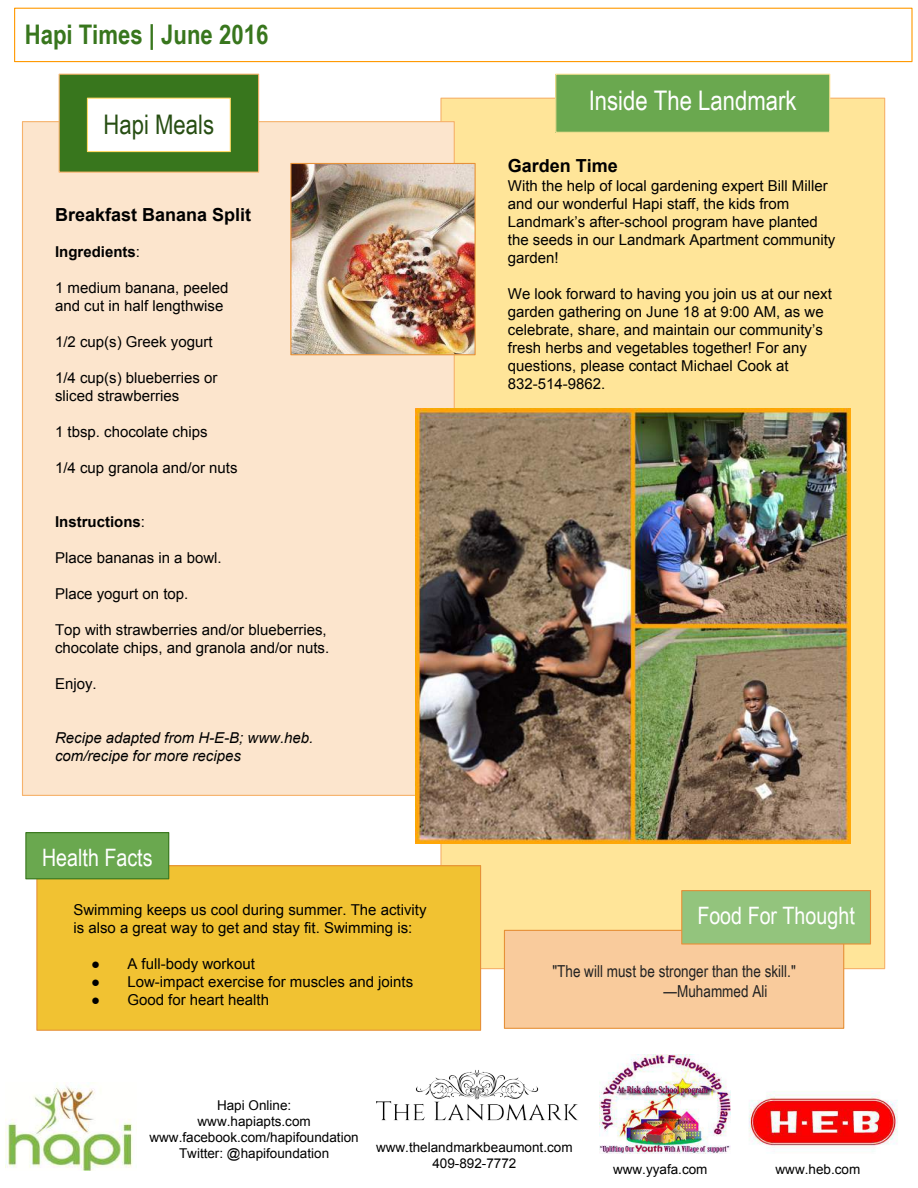
<style>
.page{position:relative;width:918px;height:1188px;background:#fff}
.page>*{position:absolute;margin:0;border:0;box-sizing:border-box;transform-origin:0 0}
.t1{font:700 27px "Arial Narrow";color:#38761d}
.t2{font:27px "Arial Narrow";color:#fff}
.t3{font:27px "Arial Narrow";color:#274e13}
.t4{font:24px "Arial Narrow";color:#fff}
.t5{font:700 18px "Arial";color:#000}
.t6{font:16.5px/20.2px "Arial Narrow";color:#222}
.t7{font:15px/18px "Arial";color:#000}
.t8{font:italic 15px/18px "Arial";color:#000}
.t9{font:700 15px "Arial";color:#000}
.t10{font:13.5px/15.8px "Arial";color:#000;text-align:center}
.s1{font-weight:400}
</style>
<div class="page">
<div style="left:441px;top:98px;width:444px;height:871px;background:#ffe599"></div>
<div style="left:22px;top:122px;width:432px;height:673px;background:#fce5cd"></div>
<div style="left:14px;top:8px;width:899px;height:54px;border:1px solid #f90"></div>
<div style="left:556px;top:74px;width:274px;height:58px;background:#6aa84f"></div>
<div style="left:555px;top:74px;width:275px;height:59px;border:1px solid #ffe599"></div>
<div style="left:59px;top:74px;width:200px;height:98px;background:#38761d"></div>
<div style="left:59px;top:74px;width:200px;height:99px;border:1px solid #f6b26b"></div>
<div style="left:87px;top:98px;width:143px;height:54px;background:#fff"></div>
<div style="left:87px;top:98px;width:144px;height:54px;border:1px solid #ffd966"></div>
<div style="left:504px;top:930px;width:340px;height:98px;background:#f9cb9c"></div>
<div style="left:504px;top:930px;width:340px;height:99px;border:1px solid #e69138"></div>
<div style="left:682px;top:891px;width:189px;height:53px;background:#93c47d"></div>
<div style="left:681px;top:890px;width:190px;height:55px;border:1px solid #e69138"></div>
<div style="left:37px;top:866px;width:444px;height:164px;background:#f1c232"></div>
<div style="left:36px;top:865px;width:445px;height:166px;border:1px solid #e69138"></div>
<div style="left:26px;top:833px;width:143px;height:46px;background:#6aa84f"></div>
<div style="left:25px;top:832px;width:144px;height:47px;border:1px solid #38761d"></div>
<img style="left:376px;top:1070px;width:202px;height:51px">
<img style="left:5px;top:1083px;width:132px;height:87px">
<img style="left:599px;top:1055px;width:131px;height:99px">
<img style="left:749px;top:1091px;width:149px;height:61px">
<img style="left:416px;top:409px;width:434px;height:434px">
<img style="left:292px;top:165px;width:182px;height:188px">
<div style="left:290px;top:163px;width:186px;height:192px;border:1px solid #e69138"></div>
<h1 class="t1" style="left:25px;top:25px;width:245px">Hapi Times | June 2016</h1>
<h1 class="t3" style="left:104px;top:115px;width:112px">Hapi Meals</h1>
<p class="t5" style="left:55px;top:208px;width:197px">Breakfast Banana Split</p>
<p class="t9" style="left:55px;top:246px;width:86px">Ingredients<span class="s1">:</span></p>
<p class="t7" style="left:55px;top:280px;width:175px">1 medium banana, peeled and cut in half lengthwise</p>
<p class="t7" style="left:55px;top:334px;width:159px">1/2 cup(s) Greek yogurt</p>
<p class="t7" style="left:55px;top:370px;width:164px">1/4 cup(s) blueberries or sliced strawberries</p>
<p class="t7" style="left:55px;top:424px;width:154px">1 tbsp. chocolate chips</p>
<p class="t7" style="left:55px;top:460px;width:184px">1/4 cup granola and/or nuts</p>
<p class="t9" style="left:55px;top:516px;width:91px">Instructions<span class="s1">:</span></p>
<p class="t7" style="left:55px;top:550px;width:168px">Place bananas in a bowl.</p>
<p class="t7" style="left:55px;top:586px;width:135px">Place yogurt on top.</p>
<p class="t7" style="left:55px;top:622px;width:276px">Top with strawberries and/or blueberries, chocolate chips, and granola and/or nuts.</p>
<p class="t7" style="left:55px;top:676px;width:43px">Enjoy.</p>
<p class="t8" style="left:55px;top:730px;width:260px">Recipe adapted from H-E-B; www.heb. com/recipe for more recipes</p>
<h2 class="t4" style="left:42px;top:848px;width:112px">Health Facts</h2>
<p class="t7" style="left:73px;top:902px;width:355px">Swimming keeps us cool during summer. The activity is also a great way to get and stay fit. Swimming is:</p>
<p class="t7" style="left:91px;top:956px;width:165px">● A full-body workout</p>
<p class="t7" style="left:91px;top:974px;width:323px">● Low-impact exercise for muscles and joints</p>
<p class="t7" style="left:91px;top:992px;width:179px">● Good for heart health</p>
<h1 class="t2" style="left:589px;top:91px;width:209px">Inside The Landmark</h1>
<p class="t5" style="left:508px;top:159px;width:111px">Garden Time</p>
<p class="t7" style="left:508px;top:178px;width:329px">With the help of local gardening expert Bill Miller and our wonderful Hapi staff, the kids from Landmark’s after-school program have planted the seeds in our Landmark Apartment community garden!</p>
<p class="t7" style="left:508px;top:286px;width:326px">We look forward to having you join us at our next garden gathering on June 18 at 9:00 AM, as we celebrate, share, and maintain our community’s fresh herbs and vegetables together! For any questions, please contact Michael Cook at 832-514-9862.</p>
<h2 class="t4" style="left:697px;top:906px;width:159px">Food For Thought</h2>
<p class="t6" style="left:664px;top:962px;width:134px;text-indent:-111px">"The will must be stronger than the skill." —Muhammed Ali</p>
<p class="t10" style="left:149px;top:1099px;width:211px">Hapi Online:<br>www.hapiapts.com www.facebook.com/hapifoundation<br>Twitter: @hapifoundation</p>
<p class="t10" style="left:376px;top:1141px;width:198px">www.thelandmarkbeaumont.com<br>409-892-7772</p>
<p class="t10" style="left:613px;top:1162px;width:96px">www.yyafa.com</p>
<p class="t10" style="left:776px;top:1162px;width:86px">www.heb.com</p>
</div>
